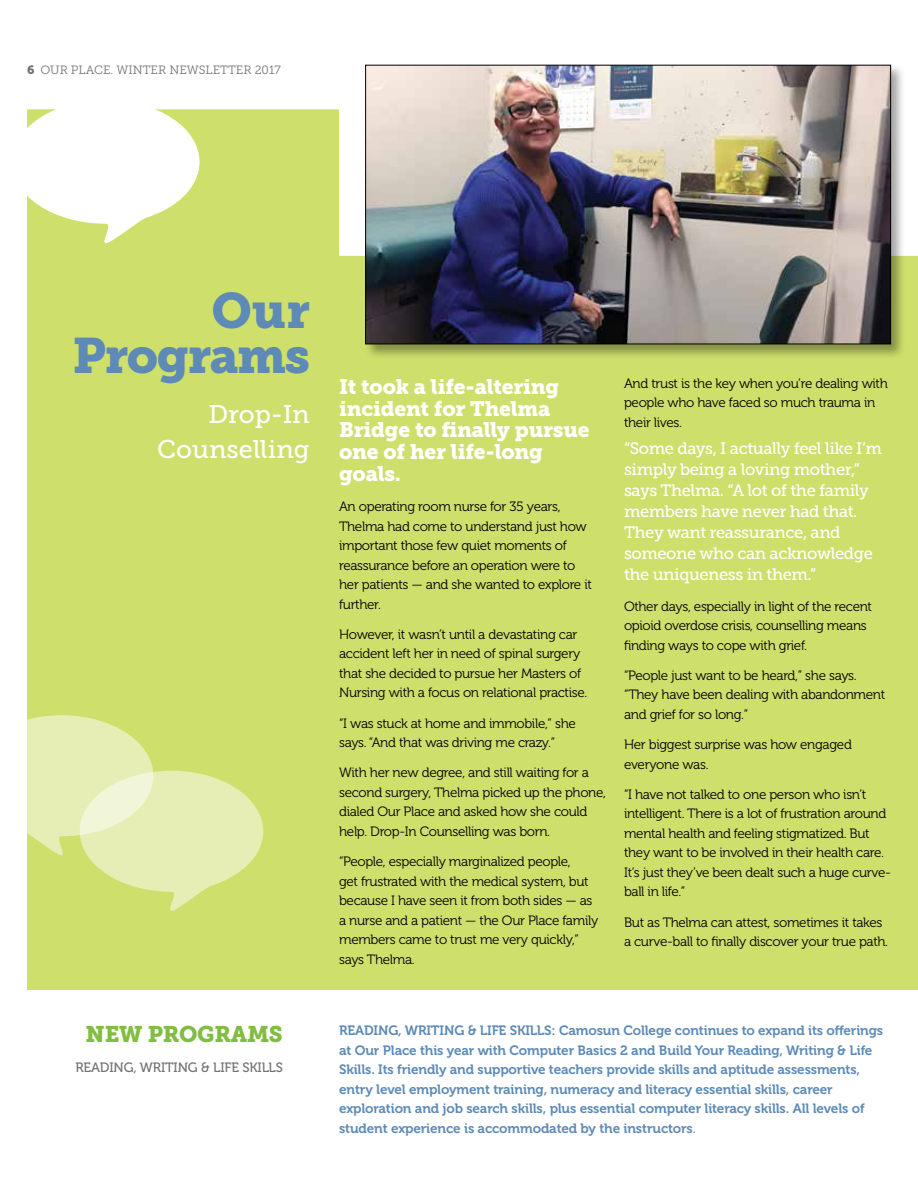
<style>
.page{position:relative;width:918px;height:1188px;background:#fff}
.page>*{position:absolute;margin:0;border:0;box-sizing:border-box;transform-origin:0 0}
.t1{font:49.5px/45px "Museo Slab 900";letter-spacing:-.03em;color:#5d8ab6;text-align:right}
.t2{font:25.5px/34.5px "Museo Slab 500";color:#fff;text-align:right}
.t3{font:22.5px "Museo Slab 900";letter-spacing:-.01em;color:#81bd41}
.t4{font:21px/21.8px "Museo Slab 900";letter-spacing:-.01em;color:#fff}
.t5{font:16.5px/21.1px "Museo Slab 500";letter-spacing:-.025em;color:#fff}
.t6{font:13.5px/19.5px "Museo 300";letter-spacing:-.025em;color:#000}
.t7{font:13.5px/19.5px "Museo 700";letter-spacing:-.01em;color:#5d8ab6}
.t8{font:13.5px "Museo 500";letter-spacing:-.01em;color:#717271}
.t9{font:12px "Museo Slab 300";color:#717271}
.s1{font-family:"Museo Slab 900"}
.s2{font-family:"Museo 500"}
</style>
<div class="page">
<div style="left:27px;top:109px;width:891px;height:881px;background:#cedf6c"></div>
<div style="left:364px;top:63px;width:542px;height:296px;background:#000;opacity:.35"></div>
<img style="left:367px;top:67px;width:522px;height:275px">
<div style="left:365px;top:65px;width:526px;height:279px;border:1px solid #000"></div>
<svg style="left:27px;top:109px;width:173px;height:136px"></svg>
<svg style="left:27px;top:715px;width:236px;height:197px;background:#dde89a"></svg>
<p class="t9" style="left:27px;top:63px;width:255px"><span class="s1">6</span> OUR PLACE. WINTER NEWSLETTER 2017</p>
<h1 class="t1" style="left:73px;top:289px;width:239px">Our<br>Programs</h1>
<h2 class="t2" style="left:157px;top:398px;width:154px">Drop-In<br>Counselling</h2>
<h3 class="t3" style="left:86px;top:1021px;width:199px">NEW PROGRAMS</h3>
<p class="t8" style="left:75px;top:1060px;width:209px">READING, WRITING &amp; LIFE SKILLS</p>
<h3 class="t4" style="left:339px;top:376px;width:252px">It took a life-altering incident for Thelma<br>Bridge to finally pursue one of her life-long goals.</h3>
<p class="t6" style="left:339px;top:497px;width:254px">An operating room nurse for 35 years, Thelma had come to understand just how important those few quiet moments of reassurance before an operation were to her patients — and she wanted to explore it further.</p>
<p class="t6" style="left:339px;top:625px;width:250px">However, it wasn’t until a devastating car accident left her in need of spinal surgery that she decided to pursue her Masters of Nursing with a focus on relational practise.</p>
<p class="t6" style="left:339px;top:713px;width:238px">“I was stuck at home and immobile,” she says. “And that was driving me crazy.”</p>
<p class="t6" style="left:339px;top:763px;width:268px">With her new degree, and still waiting for a second surgery, Thelma picked up the phone, dialed Our Place and asked how she could help. Drop-In Counselling was born.</p>
<p class="t6" style="left:339px;top:852px;width:261px">“People, especially marginalized people,<br>get frustrated with the medical system, but because I have seen it from both sides — as a nurse and a patient — the Our Place family members came to trust me very quickly,” says Thelma.</p>
<p class="t6" style="left:624px;top:374px;width:265px">And trust is the key when you’re dealing with people who have faced so much trauma in their lives.</p>
<p class="t5" style="left:624px;top:437px;width:259px">“Some days, I actually feel like I’m simply being a loving mother,” says Thelma. “A lot of the family members have never had that.<br>They want reassurance, and someone who can acknowledge the uniqueness in them.”</p>
<p class="t6" style="left:624px;top:596px;width:250px">Other days, especially in light of the recent opioid overdose crisis, counselling means finding ways to cope with grief.</p>
<p class="t6" style="left:624px;top:666px;width:263px">“People just want to be heard,” she says. “They have been dealing with abandonment and grief for so long.”</p>
<p class="t6" style="left:624px;top:735px;width:229px">Her biggest surprise was how engaged everyone was.</p>
<p class="t6" style="left:624px;top:785px;width:268px">“I have not talked to one person who isn’t intelligent. There is a lot of frustration around mental health and feeling stigmatized. But they want to be involved in their health care.<br>It’s just they’ve been dealt such a huge curve&shy;ball in life.”</p>
<p class="t6" style="left:624px;top:913px;width:266px">But as Thelma can attest, sometimes it takes a curve-ball to finally discover your true path.</p>
<p class="t7" style="left:339px;top:1021px;width:546px">READING, WRITING &amp; LIFE SKILLS: Camosun College continues to expand its offerings at Our Place this year with Computer Basics 2 and Build Your Reading, Writing &amp; Life Skills. Its friendly and supportive teachers provide skills and aptitude assessments, entry level employment training, numeracy and literacy essential skills, career exploration and job search skills, plus essential computer literacy skills. All levels of student experience is accommodated by the instructors<span class="s2">.</span></p>
</div>
